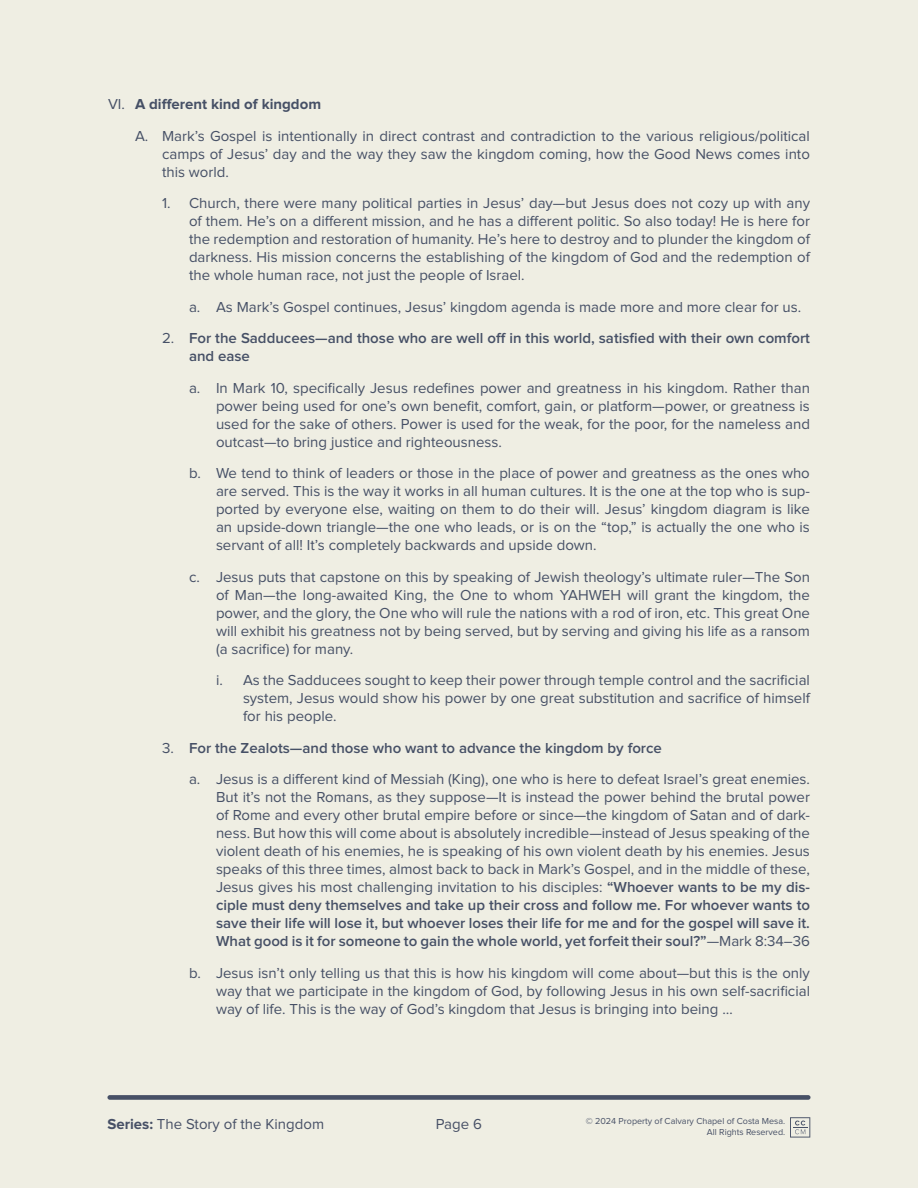
<style>
.page{position:relative;width:918px;height:1188px;background:#efeee3}
.page>*{position:absolute;margin:0;border:0;box-sizing:border-box;transform-origin:0 0}
.t1{font:15px/18px "Proxima Nova";color:#465066;text-align:justify}
.t2{font:600 15px/18px "Proxima Nova";color:#465066}
.t3{font:15px "Proxima Nova";color:#475066}
.t4{font:9px/10.8px "Proxima Nova";color:#475066;text-align:right}
.s1{font-weight:700}
.s2{font-weight:400}
.s3{font-weight:600}
</style>
<div class="page">
<div style="left:107px;top:1095px;width:704px;height:5px;background:#475066;border-radius:2px"></div>
<svg style="left:790px;top:1117px;width:20px;height:21px"></svg>
<p class="t1" style="left:135px;top:89px;width:676px;line-height:31.5px;text-indent:-27px">VI. <span class="s1">A different kind of kingdom<br></span>A. Mark’s Gospel is intentionally in direct contrast and contradiction to the various religious/political</p>
<p class="t1" style="left:162px;top:145px;width:649px">camps of Jesus’ day and the way they saw the kingdom coming, how the Good News comes into this world.</p>
<p class="t1" style="left:189px;top:194px;width:623px;text-indent:-27px">1. Church, there were many political parties in Jesus’ day—but Jesus does not cozy up with any of them. He’s on a different mission, and he has a different politic. So also today! He is here for the redemption and restoration of humanity. He’s here to destroy and to plunder the kingdom of darkness. His mission concerns the establishing of the kingdom of God and the redemption of the whole human race, not just the people of Israel.</p>
<p class="t1" style="left:189px;top:298px;width:614px">a. As Mark’s Gospel continues, Jesus’ kingdom agenda is made more and more clear for us.</p>
<p class="t2" style="left:189px;top:330px;width:623px;text-indent:-27px"><span class="s2">2.</span> For the Sadducees—and those who are well off in this world, satisfied with their own comfort and ease</p>
<p class="t1" style="left:216px;top:379px;width:596px;text-indent:-27px">a. In Mark 10, specifically Jesus redefines power and greatness in his kingdom. Rather than power being used for one’s own benefit, comfort, gain, or platform—power, or greatness is used for the sake of others. Power is used for the weak, for the poor, for the nameless and outcast—to bring justice and righteousness.</p>
<p class="t1" style="left:216px;top:464px;width:596px;text-indent:-27px">b. We tend to think of leaders or those in the place of power and greatness as the ones who are served. This is the way it works in all human cultures. It is the one at the top who is sup&shy;ported by everyone else, waiting on them to do their will. Jesus’ kingdom diagram is like an upside-down triangle—the one who leads, or is on the “top,” is actually the one who is servant of all! It’s completely backwards and upside down.</p>
<p class="t1" style="left:216px;top:568px;width:596px;text-indent:-27px">c. Jesus puts that capstone on this by speaking of Jewish theology’s ultimate ruler—The Son of Man—the long-awaited King, the One to whom YAHWEH will grant the kingdom, the power, and the glory, the One who will rule the nations with a rod of iron, etc. This great One will exhibit his greatness not by being served, but by serving and giving his life as a ransom (a sacrifice) for many.</p>
<p class="t1" style="left:243px;top:671px;width:569px;text-indent:-27px">i. As the Sadducees sought to keep their power through temple control and the sacrificial system, Jesus would show his power by one great substitution and sacrifice of himself for his people.</p>
<p class="t1" style="left:189px;top:732px;width:623px;line-height:31.5px;text-indent:-27px">3. <span class="s3">For the Zealots—and those who want to advance the kingdom by force<br></span>a. Jesus is a different kind of Messiah (King), one who is here to defeat Israel’s great enemies.</p>
<p class="t1" style="left:216px;top:788px;width:596px">But it’s not the Romans, as they suppose—It is instead the power behind the brutal power of Rome and every other brutal empire before or since—the kingdom of Satan and of dark&shy;ness. But how this will come about is absolutely incredible—instead of Jesus speaking of the violent death of his enemies, he is speaking of his own violent death by his enemies. Jesus speaks of this three times, almost back to back in Mark’s Gospel, and in the middle of these, Jesus gives his most challenging invitation to his disciples: <span class="s3">“Whoever wants to be my dis&shy;ciple must deny themselves and take up their cross and follow me. For whoever wants to save their life will lose it, but whoever loses their life for me and for the gospel will save it.<br>What good is it for someone to gain the whole world, yet forfeit their soul?”</span>—Mark 8:34–36</p>
<p class="t1" style="left:216px;top:964px;width:596px;text-indent:-27px">b. Jesus isn’t only telling us that this is how his kingdom will come about—but this is the only way that we participate in the kingdom of God, by following Jesus in his own self-sacrificial way of life. This is the way of God’s kingdom that Jesus is bringing into being …</p>
<p class="t3" style="left:107px;top:1116px;width:218px"><span class="s1">Series:</span> The Story of the Kingdom</p>
<p class="t4" style="left:586px;top:1116px;width:201px">© 2024 Property of Calvary Chapel of Costa Mesa.<br>All Rights Reserved.</p>
<p class="t3" style="left:436px;top:1116px;width:48px">Page 6</p>
</div>
